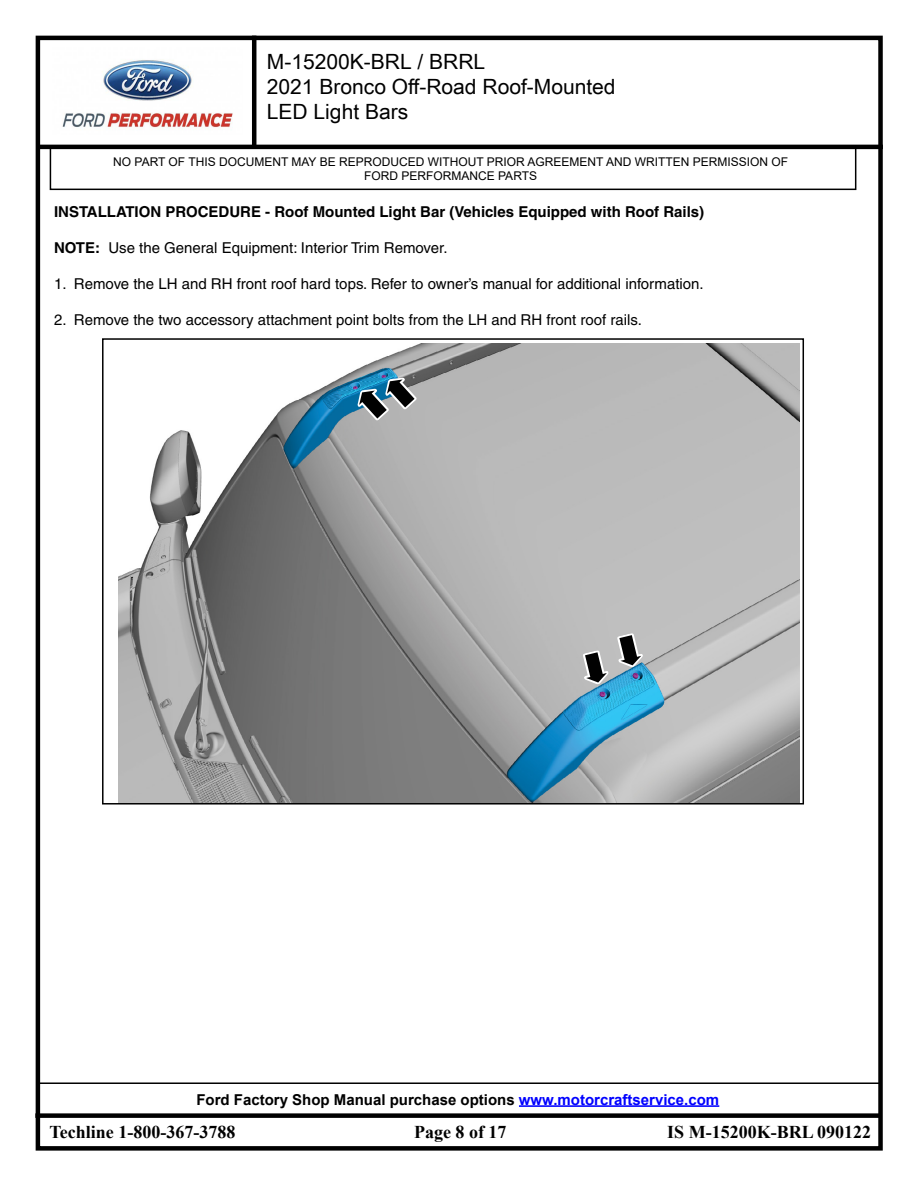
<style>
.page{position:relative;width:918px;height:1188px;background:#fff}
.page>*{position:absolute;margin:0;border:0;box-sizing:border-box;transform-origin:0 0}
.t1{font:21px/25.2px "Arial Unicode MS";color:#000}
.t2{font:700 18px "Times New Roman";color:#000}
.t3{font:15px "Helvetica";color:#000}
.t4{font:700 15px/16.5px "Helvetica";color:#000;text-align:right}
.t5{font:700 15px "Arial";color:#000}
.t6{font:12px/14.4px "Arial";color:#000;text-align:center}
.s1{font-weight:700}
.s2{color:#00f}
</style>
<div class="page">
<div style="left:50px;top:147px;width:806px;height:43px;border:2px solid #000"></div>
<img style="left:62px;top:60px;width:171px;height:69px">
<div style="left:36px;top:36px;width:847px;height:1115px;border:4px solid #000"></div>
<hr style="left:38px;top:145px;width:845px;height:4px;background:#000">
<hr style="left:252px;top:36px;width:4px;height:111px;background:#000">
<div style="left:35px;top:1113px;width:846px;height:5px;background:#000"></div>
<hr style="left:39px;top:1082px;width:842px;height:2px;background:#000">
<hr style="left:519px;top:1105px;width:200px;height:2px;background:#00f">
<img style="left:119px;top:344px;width:680px;height:458px">
<svg style="left:617px;top:633px;width:27px;height:35px"></svg>
<svg style="left:583px;top:650px;width:26px;height:35px"></svg>
<svg style="left:357px;top:377px;width:60px;height:44px;background:#667d89"></svg>
<div style="left:102px;top:338px;width:702px;height:467px;border:2px solid #000"></div>
<h1 class="t1" style="left:267px;top:48px;width:350px">M-15200K-BRL / BRRL<br>2021 Bronco Off-Road Roof-Mounted<br>LED Light Bars</h1>
<p class="t6" style="left:113px;top:155px;width:676px">NO PART OF THIS DOCUMENT MAY BE REPRODUCED WITHOUT PRIOR AGREEMENT AND WRITTEN PERMISSION OF<br>FORD PERFORMANCE PARTS</p>
<p class="t4" style="left:54px;top:204px;width:652px">INSTALLATION PROCEDURE - Roof Mounted Light Bar (Vehicles Equipped with Roof Rails)</p>
<p class="t3" style="left:54px;top:240px;width:395px"><span class="s1">NOTE:</span> Use the General Equipment: Interior Trim Remover.</p>
<p class="t3" style="left:54px;top:276px;width:651px">1. Remove the LH and RH front roof hard tops. Refer to owner’s manual for additional information.</p>
<p class="t3" style="left:54px;top:312px;width:589px">2. Remove the two accessory attachment point bolts from the LH and RH front roof rails.</p>
<p class="t5" style="left:196px;top:1089px;width:524px">Ford Factory Shop Manual purchase options <span class="s2">www.motorcraftservice.com</span></p>
<p class="t2" style="left:50px;top:1119px;width:187px">Techline 1-800-367-3788</p>
<p class="t2" style="left:414px;top:1119px;width:94px">Page 8 of 17</p>
<p class="t2" style="left:667px;top:1119px;width:206px">IS M-15200K-BRL 090122</p>
<p class="t4" style="left:717px;top:1118px;width:100px">STUD FOR<br>MISSING NUT</p>
</div>
